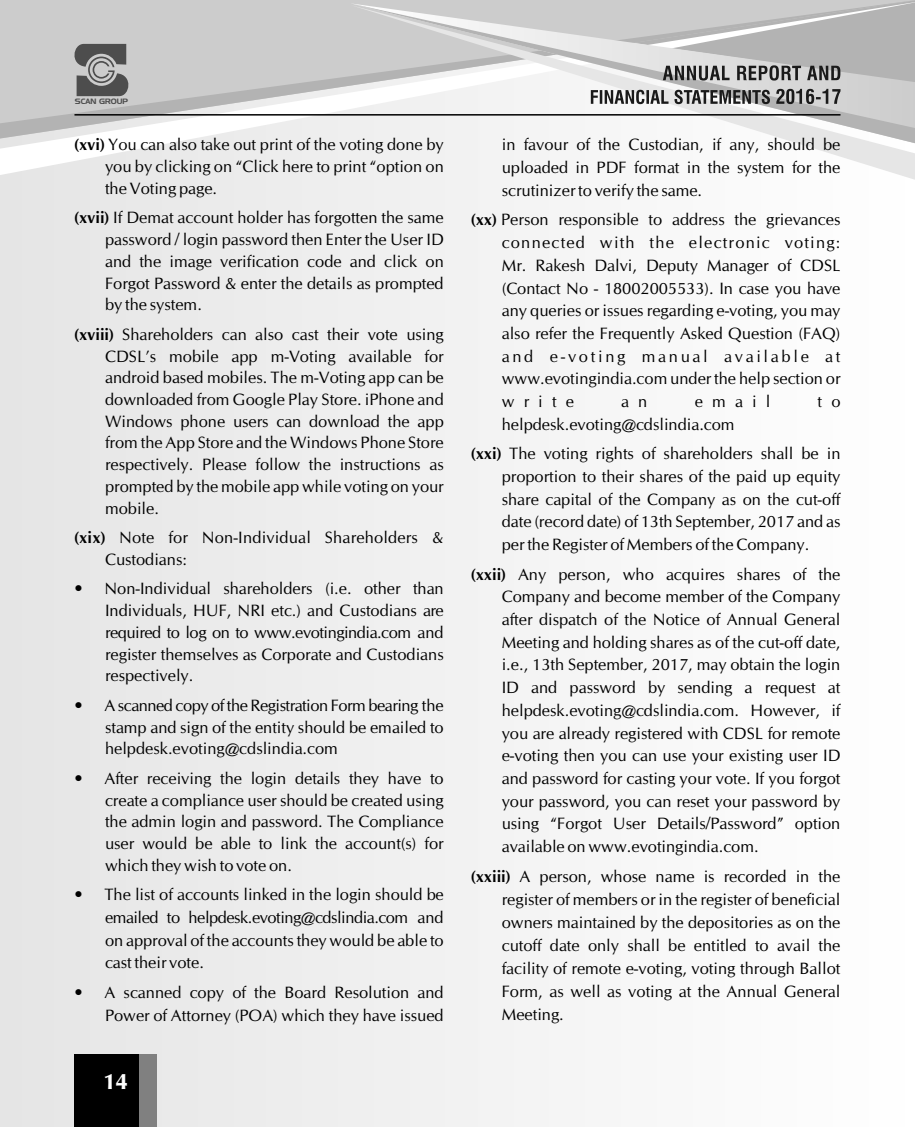
<style>
.page{position:relative;width:915px;height:1127px;background:#fff}
.page>*{position:absolute;margin:0;border:0;box-sizing:border-box;transform-origin:0 0}
.t1{font:700 22.5px "CG Omega";color:#fff}
.t2{font:16.5px/22.6px "CG Omega";color:#000;text-align:justify}
.t3{font:7.65px "Denmark";color:#4d4d4d;scale:.93 1}
.s1{font-weight:700}
</style>
<div class="page">
<div style="left:0;top:0;width:914px;height:1127px;background:#f2f2f2"></div>
<svg style="left:0;top:138px;width:192px;height:37px"></svg>
<svg style="left:0;top:0;width:590px;height:138px;fill:#ccc"></svg>
<svg style="left:799px;top:143px;width:115px;height:37px;fill:#fcfcfc"></svg>
<svg style="left:350px;top:3px;width:564px;height:140px"></svg>
<svg style="left:69px;top:44px;width:64px;height:52px;background:#868686"></svg>
<svg style="left:590px;top:0;width:324px;height:104px;background:#bcbcbc"></svg>
<hr style="left:74px;top:114px;width:766px;height:2px;background:#000">
<div style="left:74px;top:1054px;width:83px;height:73px;background:#000"></div>
<div style="left:139px;top:1054px;width:18px;height:73px;background:#808080"></div>
<p class="t3" style="left:75px;top:97px;width:59px">SCAN GROUP</p>
<p class="t2" style="left:105px;top:135px;width:340px;line-height:21.8px;text-indent:-31px"><span class="s1">(xvi)</span> You can also take out print of the voting done by you by clicking on “Click here to print “option on the Voting page.</p>
<p class="t2" style="left:105px;top:208px;width:340px;line-height:21.8px;text-indent:-31px"><span class="s1">(xvii)</span> If Demat account holder has forgotten the same password / login password then Enter the User ID and the image verification code and click on Forgot Password &amp; enter the details as prompted by the system.</p>
<p class="t2" style="left:105px;top:325px;width:340px;line-height:21.8px;text-indent:-31px"><span class="s1">(xviii)</span> Shareholders can also cast their vote using CDSL’s mobile app m-Voting available for android based mobiles. The m-Voting app can be downloaded from Google Play Store. iPhone and Windows phone users can download the app from the App Store and the Windows Phone Store respectively. Please follow the instructions as prompted by the mobile app while voting on your mobile.</p>
<p class="t2" style="left:105px;top:528px;width:340px;line-height:21.8px;text-indent:-31px"><span class="s1">(xix)</span> Note for Non-Individual Shareholders &amp;<br>Custodians:</p>
<p class="t2" style="left:105px;top:579px;width:340px;line-height:21.8px;text-indent:-31px">• Non-Individual shareholders (i.e. other than Individuals, HUF, NRI etc.) and Custodians are required to log on to www.evotingindia.com and register themselves as Corporate and Custodians respectively.</p>
<p class="t2" style="left:105px;top:695px;width:340px;line-height:21.8px;text-indent:-31px">• A scanned copy of the Registration Form bearing the stamp and sign of the entity should be emailed to helpdesk.evoting@cdslindia.com</p>
<p class="t2" style="left:105px;top:768px;width:340px;line-height:21.8px;text-indent:-31px">• After receiving the login details they have to create a compliance user should be created using the admin login and password. The Compliance user would be able to link the account(s) for which they wish to vote on.</p>
<p class="t2" style="left:105px;top:884px;width:340px;text-indent:-31px">• The list of accounts linked in the login should be emailed to helpdesk.evoting@cdslindia.com and on approval of the accounts they would be able to cast their vote.</p>
<p class="t2" style="left:74px;top:982px;width:371px;text-align:right">• A scanned copy of the Board Resolution and<br>Power of Attorney (POA) which they have issued</p>
<h1 class="t1" style="left:103px;top:1072px;width:26px">14</h1>
<p class="t2" style="left:501px;top:135px;width:340px">in favour of the Custodian, if any, should be uploaded in PDF format in the system for the scrutinizer to verify the same.</p>
<p class="t2" style="left:501px;top:210px;width:340px;text-indent:-31px"><span class="s1">(xx)</span> Person responsible to address the grievances connected with the electronic voting:<br>Mr. Rakesh Dalvi, Deputy Manager of CDSL (Contact No - 18002005533). In case you have any queries or issues regarding e-voting, you may also refer the Frequently Asked Question (FAQ) and e-voting manual available at www.evotingindia.com under the help section or write</p>
<p class="t2" style="left:621px;top:391px;width:28px">a n</p>
<p class="t2" style="left:694px;top:391px;width:77px">email</p>
<p class="t2" style="left:817px;top:391px;width:24px">t o</p>
<p class="t2" style="left:471px;top:410px;width:370px;line-height:29.5px;text-indent:31px">helpdesk.evoting@cdslindia.com<br><span class="s1">(xxi)</span> The voting rights of shareholders shall be in</p>
<p class="t2" style="left:501px;top:466px;width:340px">proportion to their shares of the paid up equity share capital of the Company as on the cut-off date (record date) of 13th September, 2017 and as per the Register of Members of the Company.</p>
<p class="t2" style="left:501px;top:564px;width:340px;text-indent:-31px"><span class="s1">(xxii)</span> Any person, who acquires shares of the Company and become member of the Company after dispatch of the Notice of Annual General Meeting and holding shares as of the cut-off date, i.e., 13th September, 2017, may obtain the login ID and password by sending a request at helpdesk.evoting@cdslindia.com. However, if you are already registered with CDSL for remote e-voting then you can use your existing user ID and password for casting your vote. If you forgot your password, you can reset your password by using “Forgot User Details/Password” option available on www.evotingindia.com.</p>
<p class="t2" style="left:501px;top:865px;width:340px;line-height:23.1px;text-indent:-31px"><span class="s1">(xxiii)</span> A person, whose name is recorded in the register of members or in the register of beneficial owners maintained by the depositories as on the cutoff date only shall be entitled to avail the facility of remote e-voting, voting through Ballot Form, as well as voting at the Annual General Meeting.</p>
</div>
